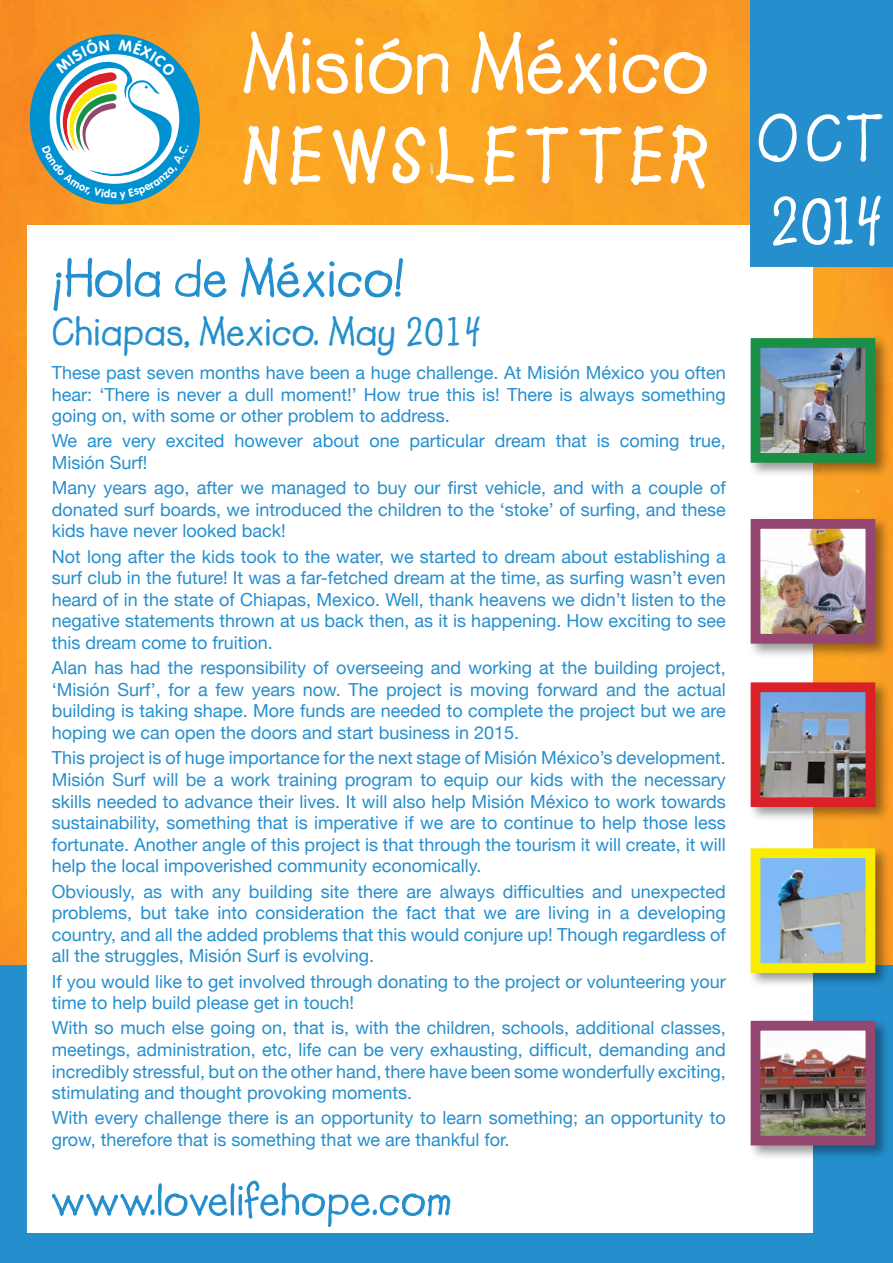
<style>
.page{position:relative;width:893px;height:1263px;background:#fff}
.page>*{position:absolute;margin:0;border:0;box-sizing:border-box;transform-origin:0 0}
.t1{font:700 67.5px "Lemonade";color:#fff}
.t2{font:700 54px "Lemonade";color:#258fce}
.t3{font:700 40.5px "Lemonade";color:#258fce}
.t4{font:18px/21.6px "Helvetica Neue";color:#258fce;text-align:justify}
</style>
<div class="page">
<img style="left:0;top:0;width:893px;height:966px">
<div style="left:0;top:966px;width:893px;height:297px;background:#258fce"></div>
<div style="left:28px;top:225px;width:785px;height:1008px;background:#fff"></div>
<div style="left:751px;top:1px;width:142px;height:266px;background:#258fce"></div>
<div style="left:748px;top:845px;width:142px;height:143px;background:#000;opacity:.4"></div>
<img style="left:762px;top:859px;width:102px;height:103px">
<div style="left:751px;top:848px;width:124px;height:125px;border:10px solid #f9ec00"></div>
<div style="left:748px;top:335px;width:142px;height:143px;background:#000;opacity:.4"></div>
<img style="left:762px;top:349px;width:102px;height:103px">
<div style="left:751px;top:338px;width:124px;height:125px;border:10px solid #1b8f45"></div>
<div style="left:748px;top:516px;width:142px;height:143px;background:#000;opacity:.4"></div>
<img style="left:762px;top:530px;width:102px;height:103px">
<div style="left:751px;top:519px;width:124px;height:125px;border:10px solid #944771"></div>
<div style="left:748px;top:679px;width:142px;height:143px;background:#000;opacity:.4"></div>
<img style="left:762px;top:693px;width:102px;height:103px">
<div style="left:751px;top:682px;width:124px;height:125px;border:10px solid #da2128"></div>
<div style="left:30px;top:34px;width:170px;height:170px;background:#0091d1;border-radius:50%"></div>
<svg style="left:244px;top:125px;width:464px;height:64px"></svg>
<svg style="left:244px;top:31px;width:463px;height:64px"></svg>
<svg style="left:52px;top:1180px;width:398px;height:47px"></svg>
<svg style="left:773px;top:195px;width:108px;height:51px"></svg>
<div style="left:748px;top:1018px;width:142px;height:142px;background:#000;opacity:.4"></div>
<img style="left:762px;top:1032px;width:102px;height:102px">
<div style="left:751px;top:1021px;width:124px;height:124px;border:10px solid #944771"></div>
<svg style="left:42px;top:38px;width:147px;height:162px"></svg>
<h1 class="t1" style="left:757px;top:99px;width:129px">OCT</h1>
<h2 class="t2" style="left:52px;top:246px;width:354px">¡Hola de México!</h2>
<h3 class="t3" style="left:52px;top:307px;width:432px">Chiapas, Mexico. May 2014</h3>
<p class="t4" style="left:52px;top:360px;width:676px">These past seven months have been a huge challenge. At Misión México you often hear: ‘There is never a dull moment!’ How true this is! There is always something going on, with some or other problem to address.</p>
<p class="t4" style="left:52px;top:429px;width:676px">We are very excited however about one particular dream that is coming true,<br>Misión Surf!</p>
<p class="t4" style="left:52px;top:476px;width:675px">Many years ago, after we managed to buy our first vehicle, and with a couple of donated surf boards, we introduced the children to the ‘stoke’ of surfing, and these kids have never looked back!</p>
<p class="t4" style="left:52px;top:544px;width:675px">Not long after the kids took to the water, we started to dream about establishing a surf club in the future! It was a far-fetched dream at the time, as surfing wasn’t even heard of in the state of Chiapas, Mexico. Well, thank heavens we didn’t listen to the negative statements thrown at us back then, as it is happening. How exciting to see this dream come to fruition.</p>
<p class="t4" style="left:52px;top:656px;width:675px">Alan has had the responsibility of overseeing and working at the building project, ‘Misión Surf’, for a few years now. The project is moving forward and the actual building is taking shape. More funds are needed to complete the project but we are hoping we can open the doors and start business in 2015.</p>
<p class="t4" style="left:52px;top:746px;width:676px">This project is of huge importance for the next stage of Misión México’s development.<br>Misión Surf will be a work training program to equip our kids with the necessary skills needed to advance their lives. It will also help Misión México to work towards sustainability, something that is imperative if we are to continue to help those less fortunate. Another angle of this project is that through the tourism it will create, it will help the local impoverished community economically.</p>
<p class="t4" style="left:52px;top:879px;width:675px">Obviously, as with any building site there are always difficulties and unexpected problems, but take into consideration the fact that we are living in a developing country, and all the added problems that this would conjure up! Though regardless of all the struggles, Misión Surf is evolving.</p>
<p class="t4" style="left:52px;top:969px;width:675px">If you would like to get involved through donating to the project or volunteering your time to help build please get in touch!</p>
<p class="t4" style="left:52px;top:1016px;width:675px">With so much else going on, that is, with the children, schools, additional classes, meetings, administration, etc, life can be very exhausting, difficult, demanding and incredibly stressful, but on the other hand, there have been some wonderfully exciting, stimulating and thought provoking moments.</p>
<p class="t4" style="left:52px;top:1106px;width:675px">With every challenge there is an opportunity to learn something; an opportunity to grow, therefore that is something that we are thankful for.</p>
</div>
